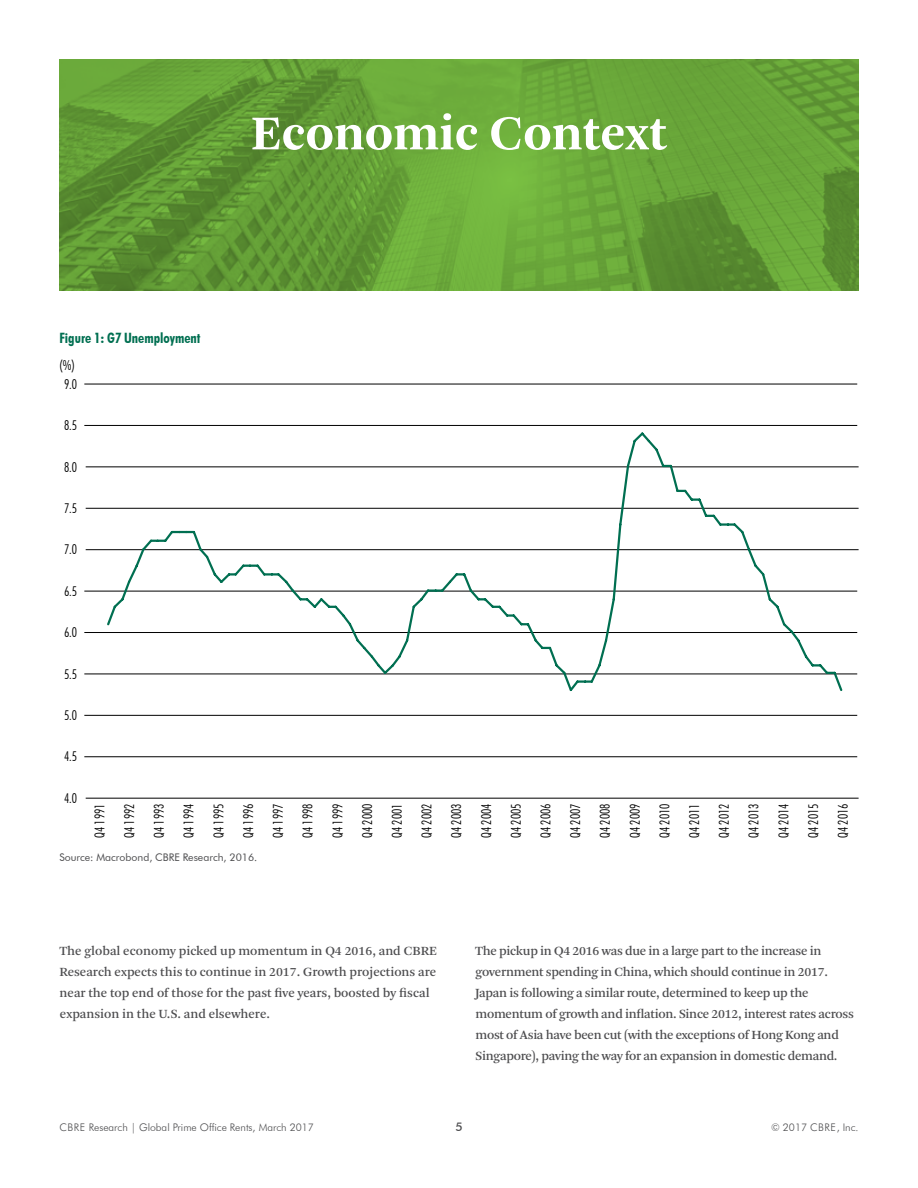
<style>
.page{position:relative;width:918px;height:1188px;background:#fff}
.page>*{position:absolute;margin:0;border:0;box-sizing:border-box;transform-origin:0 0}
.t1{font:700 51px "Arnhem Pro";color:#fff}
.t2{font:700 condensed 14.25px "Futura BT";color:#006f51}
.t3{font:300 condensed 13.5px "Futura BT";color:#000}
.t4{font:13.2px/21px "Arnhem Pro";letter-spacing:-.02em;color:#4d4d4f}
.t5{font:13.2px/21px "Arnhem Pro";color:#4d4d4f}
.t6{font:500 12px "Futura BT";color:#4d4d4f}
.t7{font:300 10.5px "Futura BT";color:#4d4d4f}
.t8{font:10.5px "Futura BT";color:#4d4d4f}
</style>
<div class="page">
<svg style="left:59px;top:59px;width:800px;height:231px;background:#65a037"></svg>
<hr style="left:84px;top:384px;width:773px;height:1px;background:#000">
<hr style="left:84px;top:674px;width:773px;height:1px;background:#000">
<hr style="left:84px;top:632px;width:773px;height:1px;background:#000">
<hr style="left:84px;top:591px;width:773px;height:1px;background:#000">
<hr style="left:84px;top:715px;width:773px;height:1px;background:#000">
<hr style="left:84px;top:425px;width:773px;height:1px;background:#000">
<hr style="left:84px;top:757px;width:773px;height:1px;background:#000">
<hr style="left:86px;top:508px;width:773px;height:1px;background:#000">
<hr style="left:86px;top:549px;width:773px;height:1px;background:#000">
<hr style="left:86px;top:467px;width:773px;height:1px;background:#000">
<hr style="left:86px;top:798px;width:773px;height:1px;background:#000">
<svg style="left:105px;top:432px;width:739px;height:259px"></svg>
<h1 class="t1" style="left:251px;top:100px;width:417px">Economic Context</h1>
<p class="t2" style="left:59px;top:330px;width:143px">Figure 1: G7 Unemployment</p>
<p class="t3" style="left:59px;top:357px;width:17px">(%)</p>
<p class="t3" style="left:64px;top:376px;width:15px">9.0</p>
<p class="t3" style="left:64px;top:417px;width:15px">8.5</p>
<p class="t3" style="left:64px;top:459px;width:15px">8.0</p>
<p class="t3" style="left:64px;top:500px;width:15px">7.5</p>
<p class="t3" style="left:64px;top:541px;width:15px">7.0</p>
<p class="t3" style="left:64px;top:583px;width:15px">6.5</p>
<p class="t3" style="left:64px;top:624px;width:15px">6.0</p>
<p class="t3" style="left:64px;top:666px;width:15px">5.5</p>
<p class="t3" style="left:64px;top:707px;width:15px">5.0</p>
<p class="t3" style="left:64px;top:748px;width:15px">4.5</p>
<p class="t3" style="left:64px;top:790px;width:15px">4.0</p>
<p class="t3" style="left:91px;top:838px;width:36px;rotate:-90deg">Q4 1991</p>
<p class="t3" style="left:121px;top:838px;width:36px;rotate:-90deg">Q4 1992</p>
<p class="t3" style="left:151px;top:838px;width:36px;rotate:-90deg">Q4 1993</p>
<p class="t3" style="left:181px;top:838px;width:36px;rotate:-90deg">Q4 1994</p>
<p class="t3" style="left:210px;top:838px;width:36px;rotate:-90deg">Q4 1995</p>
<p class="t3" style="left:240px;top:838px;width:36px;rotate:-90deg">Q4 1996</p>
<p class="t3" style="left:270px;top:838px;width:36px;rotate:-90deg">Q4 1997</p>
<p class="t3" style="left:300px;top:838px;width:36px;rotate:-90deg">Q4 1998</p>
<p class="t3" style="left:329px;top:838px;width:36px;rotate:-90deg">Q4 1999</p>
<p class="t3" style="left:359px;top:838px;width:36px;rotate:-90deg">Q4 2000</p>
<p class="t3" style="left:389px;top:838px;width:36px;rotate:-90deg">Q4 2001</p>
<p class="t3" style="left:419px;top:838px;width:36px;rotate:-90deg">Q4 2002</p>
<p class="t3" style="left:448px;top:838px;width:36px;rotate:-90deg">Q4 2003</p>
<p class="t3" style="left:478px;top:838px;width:36px;rotate:-90deg">Q4 2004</p>
<p class="t3" style="left:508px;top:838px;width:36px;rotate:-90deg">Q4 2005</p>
<p class="t3" style="left:538px;top:838px;width:36px;rotate:-90deg">Q4 2006</p>
<p class="t3" style="left:567px;top:838px;width:36px;rotate:-90deg">Q4 2007</p>
<p class="t3" style="left:597px;top:838px;width:36px;rotate:-90deg">Q4 2008</p>
<p class="t3" style="left:627px;top:838px;width:36px;rotate:-90deg">Q4 2009</p>
<p class="t3" style="left:656px;top:838px;width:36px;rotate:-90deg">Q4 2010</p>
<p class="t3" style="left:686px;top:838px;width:36px;rotate:-90deg">Q4 2011</p>
<p class="t3" style="left:716px;top:838px;width:36px;rotate:-90deg">Q4 2012</p>
<p class="t3" style="left:746px;top:838px;width:36px;rotate:-90deg">Q4 2013</p>
<p class="t3" style="left:775px;top:838px;width:36px;rotate:-90deg">Q4 2014</p>
<p class="t3" style="left:805px;top:838px;width:36px;rotate:-90deg">Q4 2015</p>
<p class="t3" style="left:835px;top:838px;width:36px;rotate:-90deg">Q4 2016</p>
<p class="t8" style="left:59px;top:851px;width:199px">Source: Macrobond, CBRE Research, 2016.</p>
<p class="t5" style="left:59px;top:940px;width:379px">The global economy picked up momentum in Q4 2016, and CBRE Research expects this to continue in 2017. Growth projections are near the top end of those for the past five years, boosted by fiscal expansion in the U.S. and elsewhere.</p>
<p class="t4" style="left:475px;top:940px;width:380px">The pickup in Q4 2016 was due in a large part to the increase in government spending in China, which should continue in 2017.<br>Japan is following a similar route, determined to keep up the momentum of growth and inflation. Since 2012, interest rates across most of Asia have been cut (with the exceptions of Hong Kong and Singapore), paving the way for an expansion in domestic demand.</p>
<p class="t7" style="left:59px;top:1121px;width:256px">CBRE Research | Global Prime Office Rents, March 2017</p>
<p class="t6" style="left:455px;top:1119px;width:9px">5</p>
<p class="t7" style="left:771px;top:1121px;width:89px">© 2017 CBRE, Inc.</p>
</div>
